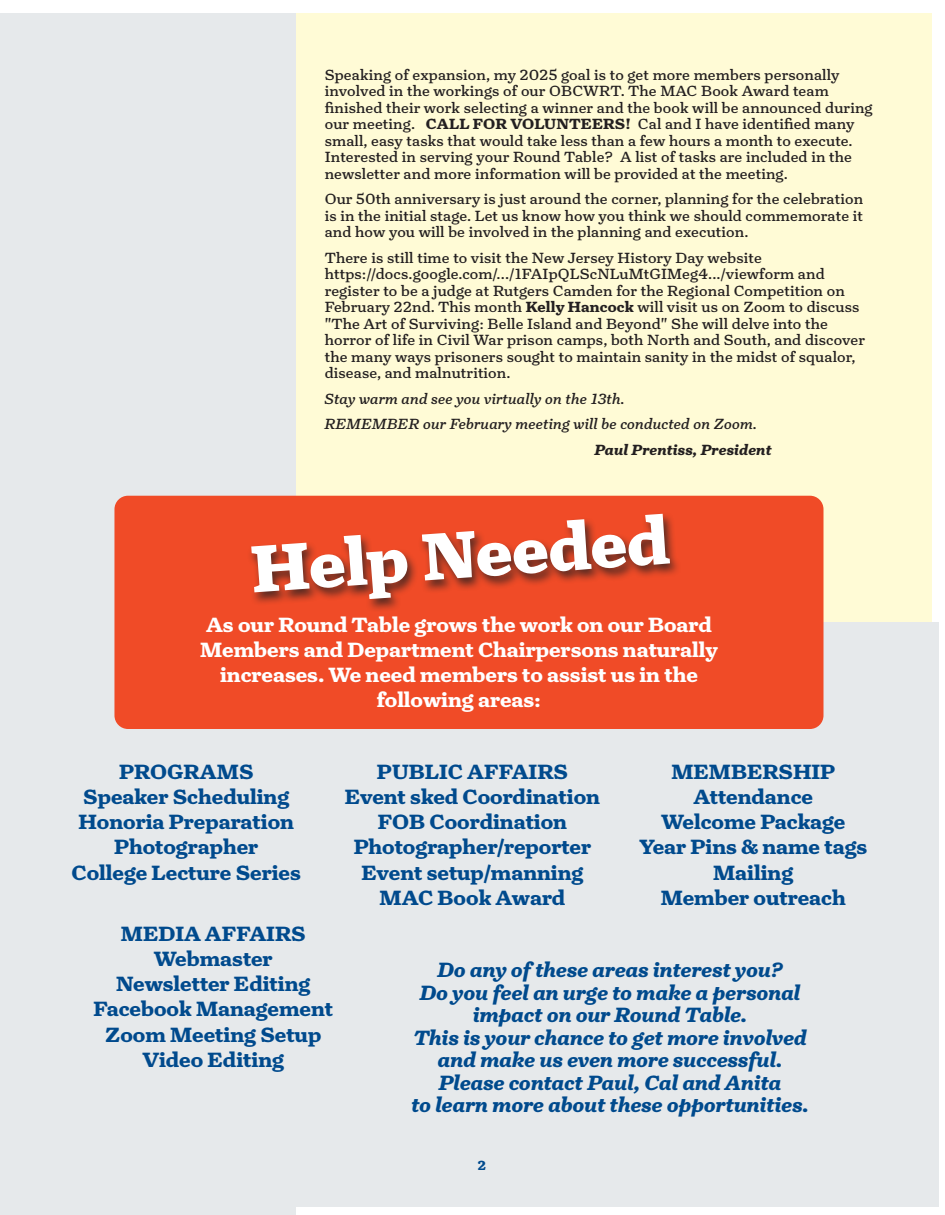
<style>
.page{position:relative;width:945px;height:1215px;background:#fff}
.page>*{position:absolute;margin:0;border:0;box-sizing:border-box;transform-origin:0 0}
.t1{font:900 67.5px "Turnip";color:#fff;scale:.96 1}
.t2{font:700 21px/25.2px "Turnip";color:#004a8d;text-align:center}
.t3{font:italic 700 21px/22.5px "Turnip";color:#004a8d;text-align:center}
.t4{font:700 21px/25.2px "Turnip";color:#fff;text-align:center}
.t5{font:15px/16.5px "Turnip";letter-spacing:.01em;color:#231f20}
.t6{font:italic 15px/25.5px "Turnip";letter-spacing:.01em;color:#231f20}
.t7{font:italic 700 15px "Turnip";letter-spacing:.01em;color:#231f20}
.t8{font:700 13.5px "Turnip";color:#004a8d}
.s1{font-weight:700}
</style>
<div class="page">
<div style="left:3px;top:14px;width:929px;height:1189px;background:#fffbd6"></div>
<div style="left:280px;top:623px;width:659px;height:584px;background:#e6e9eb"></div>
<div style="left:0;top:14px;width:296px;height:1201px;background:#e6e9eb"></div>
<div style="left:114px;top:496px;width:709px;height:233px;background:#f04b27;border-radius:14px"></div>
<div style="left:247px;top:511px;width:435px;height:102px;background:#231f20;opacity:.75"></div>
<p class="t5" style="left:325px;top:66px;width:550px">Speaking of expansion, my 2025 goal is to get more members personally involved in the workings of our OBCWRT. The MAC Book Award team finished their work selecting a winner and the book will be announced during our meeting. <span class="s1">CALL FOR VOLUNTEERS!</span> Cal and I have identified many small, easy tasks that would take less than a few hours a month to execute.<br>Interested in serving your Round Table? A list of tasks are included in the newsletter and more information will be provided at the meeting.</p>
<p class="t5" style="left:325px;top:191px;width:540px;text-align:justify">Our 50th anniversary is just around the corner, planning for the celebration is in the initial stage. Let us know how you think we should commemorate it and how you will be involved in the planning and execution.</p>
<p class="t5" style="left:325px;top:249px;width:542px">There is still time to visit the New Jersey History Day website https://docs.google.com/.../1FAIpQLScNLuMtGIMeg4.../viewform and register to be a judge at Rutgers Camden for the Regional Competition on February 22nd. This month <span class="s1">Kelly Hancock</span> will visit us on Zoom to discuss "The Art of Surviving: Belle Island and Beyond" She will delve into the horror of life in Civil War prison camps, both North and South, and discover the many ways prisoners sought to maintain sanity in the midst of squalor, disease, and malnutrition.</p>
<p class="t6" style="left:325px;top:386px;width:434px">Stay warm and see you virtually on the 13th.<br>REMEMBER our February meeting will be conducted on Zoom.</p>
<p class="t7" style="left:595px;top:439px;width:179px">Paul Prentiss, President</p>
<h1 class="t1" style="left:248px;top:525px;width:437px;rotate:-4deg">Help Needed</h1>
<h2 class="t4" style="left:200px;top:612px;width:519px">As our Round Table grows the work on our Board Members and Department Chairpersons naturally increases. We need members to assist us in the following areas:</h2>
<h2 class="t2" style="left:72px;top:759px;width:231px">PROGRAMS<br>Speaker Scheduling<br>Honoria Preparation<br>Photographer<br>College Lecture Series</h2>
<h2 class="t2" style="left:639px;top:759px;width:229px">MEMBERSHIP<br>Attendance<br>Welcome Package<br>Year Pins &amp; name tags<br>Mailing<br>Member outreach</h2>
<h2 class="t2" style="left:345px;top:759px;width:257px">PUBLIC AFFAIRS<br>Event sked Coordination<br>FOB Coordination<br>Photographer/reporter<br>Event setup/manning<br>MAC Book Award</h2>
<h2 class="t2" style="left:93px;top:921px;width:241px">MEDIA AFFAIRS<br>Webmaster<br>Newsletter Editing<br>Facebook Management<br>Zoom Meeting Setup<br>Video Editing</h2>
<p class="t3" style="left:412px;top:959px;width:399px">Do any of these areas interest you?<br>Do you feel an urge to make a personal impact on our Round Table.<br>This is your chance to get more involved and make us even more successful.<br>Please contact Paul, Cal and Anita<br>to learn more about these opportunities.</p>
<p class="t8" style="left:478px;top:1156px;width:10px">2</p>
</div>
